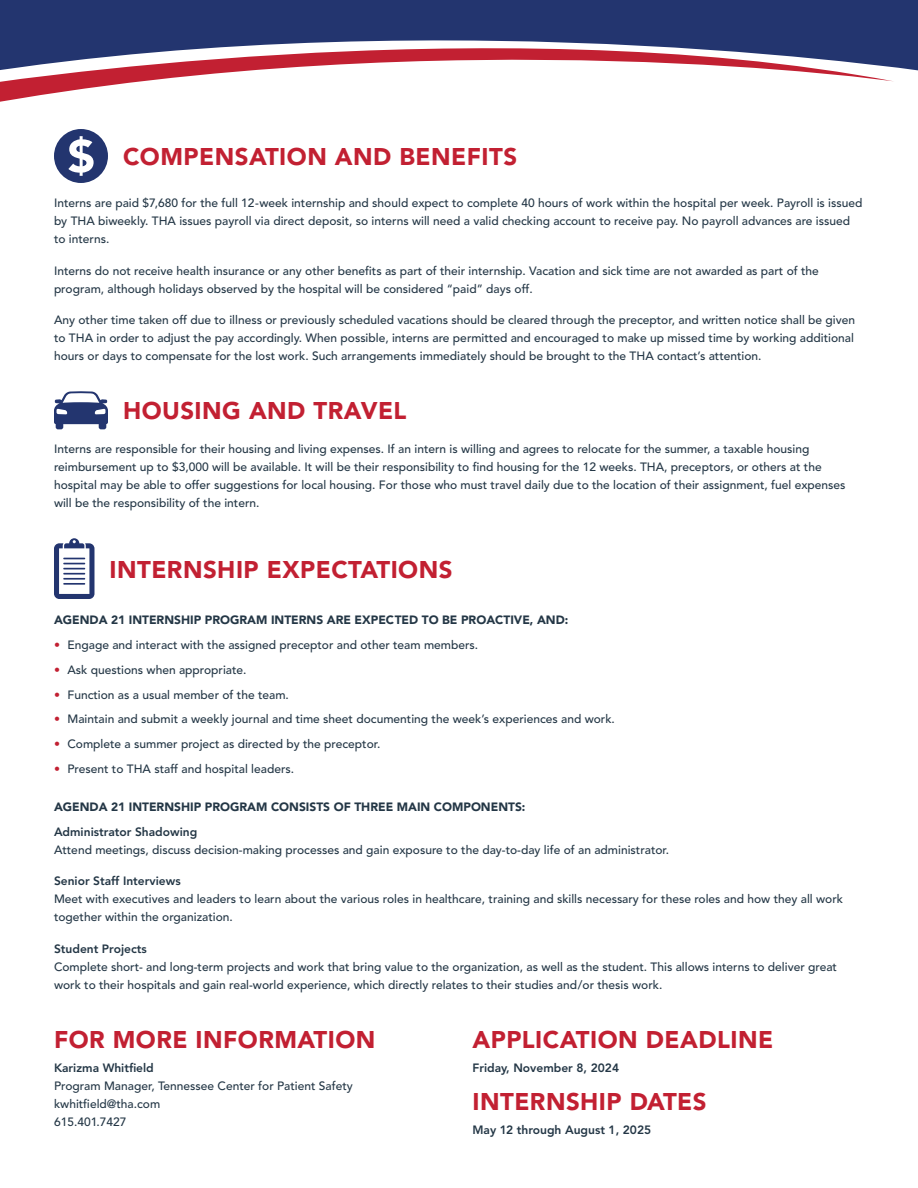
<style>
.page{position:relative;width:918px;height:1188px;background:#fff}
.page>*{position:absolute;margin:0;border:0;box-sizing:border-box;transform-origin:0 0}
.t1{font:900 24px "Avenir LT Std";letter-spacing:.02em;color:#c22032}
.t2{font:500 12px/18px "Avenir LT Std";color:#243746}
.t3{font:800 12px "Avenir LT Std";color:#243746}
.t4{font:900 12px "Avenir LT Std";color:#243746}
.s1{color:#c22032}
</style>
<div class="page">
<svg style="left:54px;top:129px;width:54px;height:54px"></svg>
<svg style="left:54px;top:391px;width:54px;height:38px"></svg>
<svg style="left:54px;top:538px;width:40px;height:61px"></svg>
<div style="left:0;top:0;width:918px;height:71px;background:#23356f"></div>
<svg style="left:0;top:4px;width:894px;height:98px"></svg>
<h1 class="t1" style="left:123px;top:142px;width:396px">COMPENSATION AND BENEFITS</h1>
<p class="t2" style="left:54px;top:194px;width:810px">Interns are paid $7,680 for the full 12-week internship and should expect to complete 40 hours of work within the hospital per week. Payroll is issued by THA biweekly. THA issues payroll via direct deposit, so interns will need a valid checking account to receive pay. No payroll advances are issued to interns.</p>
<p class="t2" style="left:54px;top:262px;width:766px">Interns do not receive health insurance or any other benefits as part of their internship. Vacation and sick time are not awarded as part of the program, although holidays observed by the hospital will be considered “paid” days off.</p>
<p class="t2" style="left:54px;top:311px;width:803px;text-align:justify">Any other time taken off due to illness or previously scheduled vacations should be cleared through the preceptor, and written notice shall be given to THA in order to adjust the pay accordingly. When possible, interns are permitted and encouraged to make up missed time by working additional hours or days to compensate for the lost work. Such arrangements immediately should be brought to the THA contact’s attention.</p>
<h1 class="t1" style="left:123px;top:397px;width:285px">HOUSING AND TRAVEL</h1>
<p class="t2" style="left:54px;top:441px;width:793px">Interns are responsible for their housing and living expenses. If an intern is willing and agrees to relocate for the summer, a taxable housing reimbursement up to $3,000 will be available. It will be their responsibility to find housing for the 12 weeks. THA, preceptors, or others at the hospital may be able to offer suggestions for local housing. For those who must travel daily due to the location of their assignment, fuel expenses will be the responsibility of the intern.</p>
<h1 class="t1" style="left:110px;top:555px;width:345px">INTERNSHIP EXPECTATIONS</h1>
<p class="t4" style="left:54px;top:613px;width:516px">AGENDA 21 INTERNSHIP PROGRAM INTERNS ARE EXPECTED TO BE PROACTIVE, AND:</p>
<p class="t2" style="left:54px;top:636px;width:426px"><span class="s1">•</span> Engage and interact with the assigned preceptor and other team members.</p>
<p class="t2" style="left:54px;top:661px;width:194px"><span class="s1">•</span> Ask questions when appropriate.</p>
<p class="t2" style="left:54px;top:686px;width:236px"><span class="s1">•</span> Function as a usual member of the team.</p>
<p class="t2" style="left:54px;top:711px;width:562px"><span class="s1">•</span> Maintain and submit a weekly journal and time sheet documenting the week’s experiences and work.</p>
<p class="t2" style="left:54px;top:735px;width:328px"><span class="s1">•</span> Complete a summer project as directed by the preceptor.</p>
<p class="t2" style="left:54px;top:760px;width:242px"><span class="s1">•</span> Present to THA staff and hospital leaders.</p>
<p class="t4" style="left:54px;top:800px;width:473px">AGENDA 21 INTERNSHIP PROGRAM CONSISTS OF THREE MAIN COMPONENTS:</p>
<p class="t3" style="left:54px;top:825px;width:145px">Administrator Shadowing</p>
<p class="t2" style="left:54px;top:841px;width:617px">Attend meetings, discuss decision-making processes and gain exposure to the day-to-day life of an administrator.</p>
<p class="t3" style="left:54px;top:874px;width:128px">Senior Staff Interviews</p>
<p class="t2" style="left:54px;top:891px;width:791px">Meet with executives and leaders to learn about the various roles in healthcare, training and skills necessary for these roles and how they all work together within the organization.</p>
<p class="t3" style="left:54px;top:942px;width:94px">Student Projects</p>
<p class="t2" style="left:54px;top:958px;width:785px">Complete short- and long-term projects and work that bring value to the organization, as well as the student. This allows interns to deliver great work to their hospitals and gain real-world experience, which directly relates to their studies and/or thesis work.</p>
<h1 class="t1" style="left:54px;top:1025px;width:323px">FOR MORE INFORMATION</h1>
<h1 class="t1" style="left:472px;top:1025px;width:302px">APPLICATION DEADLINE</h1>
<p class="t3" style="left:54px;top:1061px;width:101px">Karizma Whitfield</p>
<p class="t2" style="left:54px;top:1077px;width:300px">Program Manager, Tennessee Center for Patient Safety kwhitfield@tha.com<br>615.401.7427</p>
<p class="t3" style="left:472px;top:1061px;width:148px">Friday, November 8, 2024</p>
<h1 class="t1" style="left:472px;top:1087px;width:236px">INTERNSHIP DATES</h1>
<p class="t3" style="left:472px;top:1123px;width:180px">May 12 through August 1, 2025</p>
</div>
